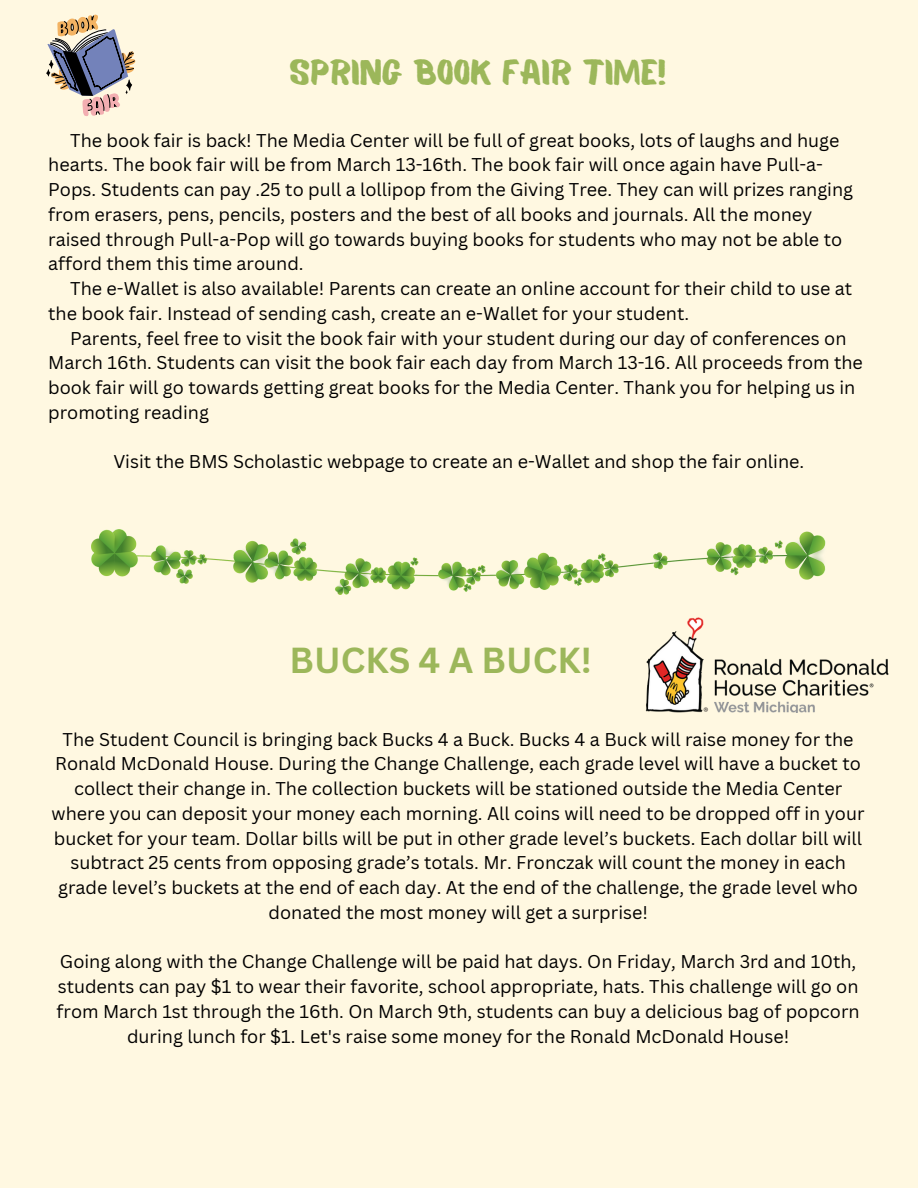
<style>
.page{position:relative;width:918px;height:1188px;background:#fff8e1}
.page>*{position:absolute;margin:0;border:0;box-sizing:border-box;transform-origin:0 0}
.t1{font:35.25px "Balmy";color:#9cb75a}
.t2{font:700 35.25px "Canva Sans";color:#9cb75a}
.t3{font:18px/24.8px "Canva Sans";color:#000}
</style>
<div class="page">
<img style="left:92px;top:530px;width:734px;height:64px">
<svg style="left:46px;top:14px;width:90px;height:102px"></svg>
<img style="left:645px;top:617px;width:244px;height:95px">
<h1 class="t1" style="left:290px;top:58px;width:378px">SPRING BOOK FAIR TIME!</h1>
<p class="t3" style="left:48px;top:127px;width:806px;text-indent:22px">The book fair is back! The Media Center will be full of great books, lots of laughs and huge hearts. The book fair will be from March 13-16th. The book fair will once again have Pull-a-Pops. Students can pay .25 to pull a lollipop from the Giving Tree. They can will prizes ranging from erasers, pens, pencils, posters and the best of all books and journals. All the money raised through Pull-a-Pop will go towards buying books for students who may not be able to afford them this time around.</p>
<p class="t3" style="left:48px;top:276px;width:806px;text-indent:22px">The e-Wallet is also available! Parents can create an online account for their child to use at the book fair. Instead of sending cash, create an e-Wallet for your student.</p>
<p class="t3" style="left:48px;top:325px;width:816px;text-indent:22px">Parents, feel free to visit the book fair with your student during our day of conferences on March 16th. Students can visit the book fair each day from March 13-16. All proceeds from the book fair will go towards getting great books for the Media Center. Thank you for helping us in promoting reading</p>
<p class="t3" style="left:113px;top:449px;width:692px">Visit the BMS Scholastic webpage to create an e-Wallet and shop the fair online.</p>
<h1 class="t2" style="left:290px;top:636px;width:304px">BUCKS 4 A BUCK!</h1>
<p class="t3" style="left:52px;top:726px;width:814px;text-align:center">The Student Council is bringing back Bucks 4 a Buck. Bucks 4 a Buck will raise money for the Ronald McDonald House. During the Change Challenge, each grade level will have a bucket to collect their change in. The collection buckets will be stationed outside the Media Center where you can deposit your money each morning. All coins will need to be dropped off in your bucket for your team. Dollar bills will be put in other grade level’s buckets. Each dollar bill will subtract 25 cents from opposing grade’s totals. Mr. Fronczak will count the money in each grade level’s buckets at the end of each day. At the end of the challenge, the grade level who donated the most money will get a surprise!</p>
<p class="t3" style="left:57px;top:949px;width:805px;text-align:center">Going along with the Change Challenge will be paid hat days. On Friday, March 3rd and 10th, students can pay $1 to wear their favorite, school appropriate, hats. This challenge will go on from March 1st through the 16th. On March 9th, students can buy a delicious bag of popcorn during lunch for $1. Let's raise some money for the Ronald McDonald House!</p>
</div>
